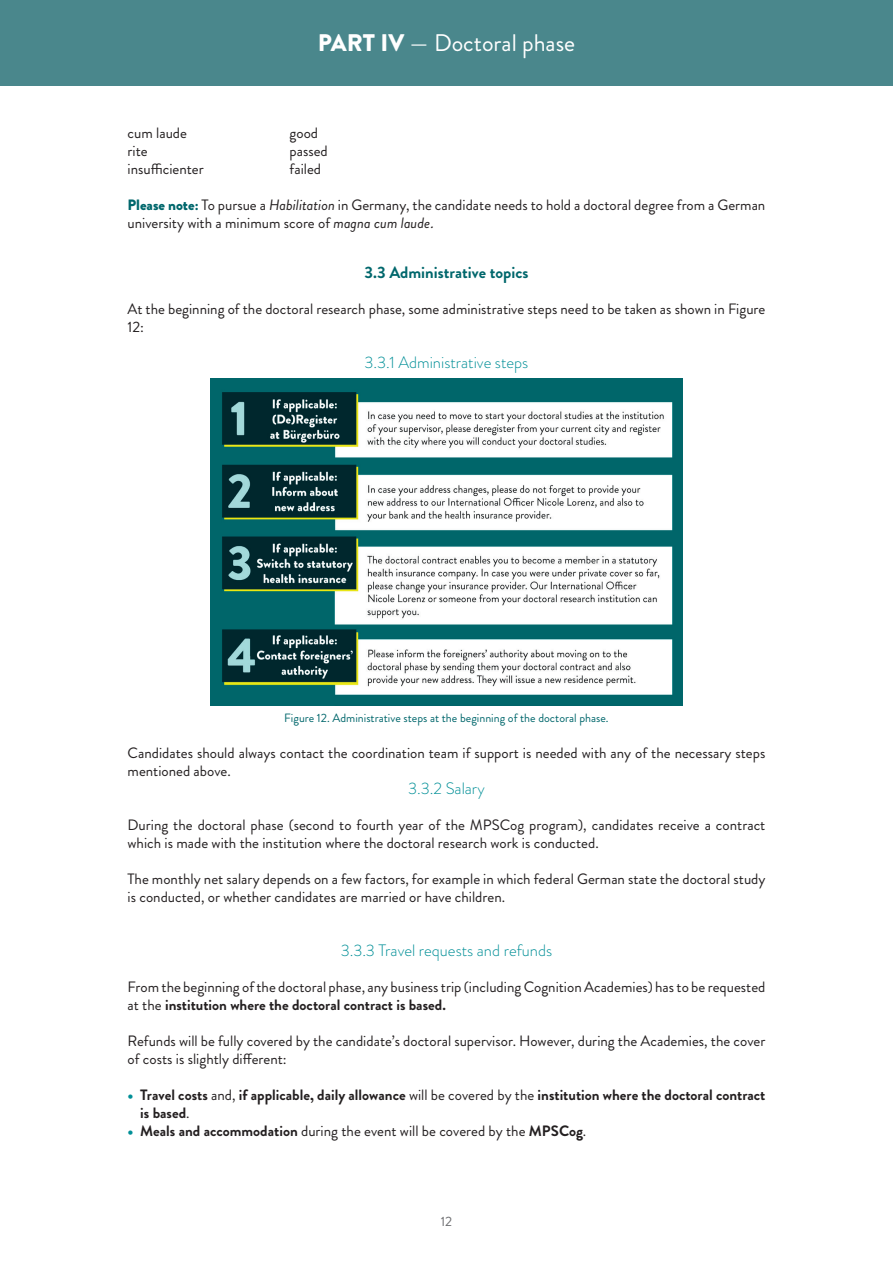
<style>
.page{position:relative;width:893px;height:1263px;background:#fff}
.page>*{position:absolute;margin:0;border:0;box-sizing:border-box;transform-origin:0 0}
.t1{font:24px "Brandon Grotesque";color:#fff}
.t2{font:300 16.5px "Brandon Grotesque";color:#008f97}
.t3{font:700 16.5px "Brandon Grotesque";color:#00676c}
.t4{font:15px/18px "Brandon Grotesque";color:#231f20}
.t5{font:700 15px/18px "Brandon Grotesque";color:#231f20}
.t6{font:13.5px "Brandon Grotesque";color:#6c6d70}
.t7{font:12px "Brandon Grotesque";color:#00676c}
.s1{font-weight:900}
.s2{font-weight:900;color:#00676c}
.s3{font-style:italic}
.s4{font-weight:700}
.s5{font-weight:900;color:#008f97}
.s6{font-weight:400}
</style>
<div class="page">
<div style="left:0;top:0;width:893px;height:85px;background:#4a878c"></div>
<img style="left:211px;top:378px;width:471px;height:328px">
<h1 class="t1" style="left:318px;top:26px;width:259px"><span class="s1">PART IV</span> — Doctoral phase</h1>
<p class="t4" style="left:128px;top:124px;width:61px">cum laude</p>
<p class="t4" style="left:290px;top:124px;width:30px">good</p>
<p class="t4" style="left:128px;top:142px;width:22px">rite</p>
<p class="t4" style="left:290px;top:142px;width:40px">passed</p>
<p class="t4" style="left:128px;top:160px;width:78px">insufficienter</p>
<p class="t4" style="left:290px;top:160px;width:33px">failed</p>
<p class="t4" style="left:128px;top:196px;width:639px"><span class="s2">Please note:</span> To pursue a <span class="s3">Habilitation</span> in Germany, the candidate needs to hold a doctoral degree from a German university with a minimum score of <span class="s3">magna cum laude</span><span class="s3">.</span></p>
<p class="t3" style="left:365px;top:260px;width:165px">3.3 Administrative topics</p>
<p class="t4" style="left:128px;top:300px;width:639px">At the beginning of the doctoral research phase, some administrative steps need to be taken as shown in Figure<br>12:</p>
<p class="t2" style="left:365px;top:351px;width:165px">3.3.1 Administrative steps</p>
<p class="t7" style="left:284px;top:709px;width:326px">Figure 12. Administrative steps at the beginning of the doctoral phase.</p>
<p class="t4" style="left:128px;top:744px;width:639px">Candidates should always contact the coordination team if support is needed with any of the necessary steps mentioned above.</p>
<p class="t2" style="left:408px;top:777px;width:78px">3.3.2 Salary</p>
<p class="t4" style="left:128px;top:816px;width:639px">During the doctoral phase (second to fourth year of the MPSCog program), candidates receive a contract which is made with the institution where the doctoral research work is conducted.</p>
<p class="t4" style="left:128px;top:870px;width:639px">The monthly net salary depends on a few factors, for example in which federal German state the doctoral study is conducted, or whether candidates are married or have children.</p>
<p class="t2" style="left:341px;top:939px;width:213px">3.3.3 Travel requests and refunds</p>
<p class="t4" style="left:128px;top:978px;width:639px">From the beginning of the doctoral phase, any business trip (including Cognition Academies) has to be requested at the <span class="s4">institution where the doctoral contract is based.</span></p>
<p class="t4" style="left:128px;top:1032px;width:639px">Refunds will be fully covered by the candidate’s doctoral supervisor. However, during the Academies, the cover of costs is slightly different:</p>
<p class="t5" style="left:140px;top:1086px;width:627px;text-indent:-13px"><span class="s5">•</span> Travel costs <span class="s6">and,</span> if applicable, daily allowance <span class="s6">will be covered by the</span> institution where the doctoral contract is based<span class="s6">.</span></p>
<p class="t4" style="left:128px;top:1122px;width:460px"><span class="s5">•</span> <span class="s4">Meals and accommodation</span> during the event will be covered by the <span class="s4">MPSCog</span>.</p>
<p class="t6" style="left:441px;top:1212px;width:13px">12</p>
</div>
